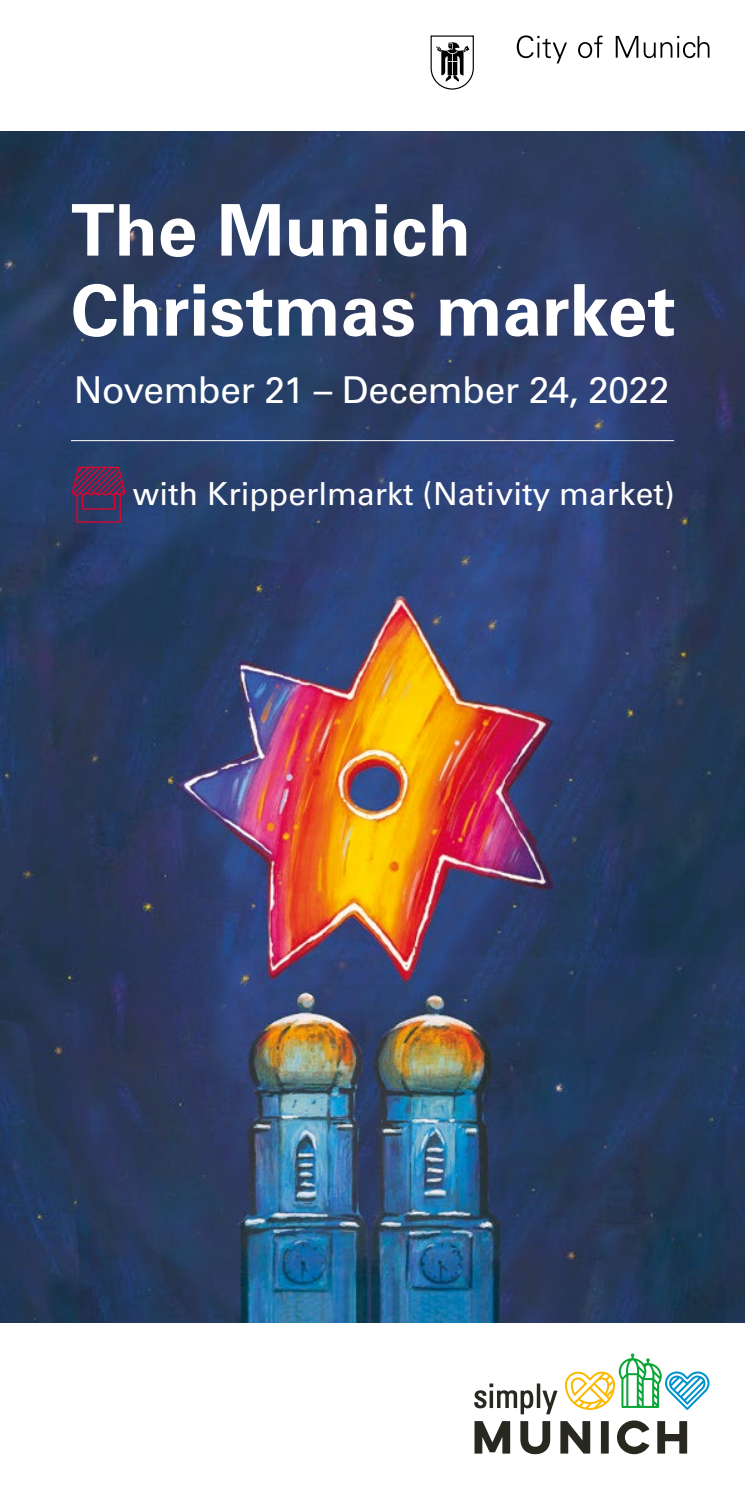
<style>
.page{position:relative;width:745px;height:1489px;background:#fff}
.page>*{position:absolute;margin:0;border:0;box-sizing:border-box;transform-origin:0 0}
.t1{font:700 71.25px/80px "Univers LT Pro 65";color:#fff}
.t2{font:37px "Univers LT Pro 55 Roman";letter-spacing:-.015em;color:#fff}
.t3{font:31.75px "Univers LT Pro 55 Roman";color:#fff}
</style>
<div class="page">
<img style="left:0;top:131px;width:744px;height:1191px">
<svg style="left:564px;top:1353px;width:145px;height:56px"></svg>
<svg style="left:474px;top:1383px;width:59px;height:31px"></svg>
<svg style="left:536px;top:1383px;width:4px;height:24px"></svg>
<svg style="left:542px;top:1390px;width:15px;height:24px"></svg>
<div style="left:600px;top:1420px;width:8px;height:33px;background:#282720"></div>
<svg style="left:617px;top:1420px;width:32px;height:33px"></svg>
<svg style="left:657px;top:1421px;width:29px;height:32px"></svg>
<svg style="left:560px;top:1421px;width:30px;height:32px"></svg>
<svg style="left:520px;top:1421px;width:30px;height:32px"></svg>
<svg style="left:474px;top:1421px;width:36px;height:32px"></svg>
<svg style="left:71px;top:467px;width:55px;height:29px"></svg>
<div style="left:76px;top:494px;width:45px;height:28px;border:1px solid #dd052d"></div>
<div style="left:82px;top:493px;width:33px;height:16px;border:1px solid #dd052d"></div>
<hr style="left:71px;top:440px;width:602px;height:1px;background:#fff">
<svg style="left:430px;top:35px;width:44px;height:55px"></svg>
<svg style="left:516px;top:35px;width:50px;height:28px"></svg>
<svg style="left:578px;top:36px;width:24px;height:22px"></svg>
<svg style="left:615px;top:36px;width:94px;height:22px"></svg>
<h1 class="t1" style="left:71px;top:187px;width:606px">The Munich<br>Christmas market</h1>
<p class="t2" style="left:74px;top:364px;width:596px">November 21 – December 24, 2022</p>
<p class="t3" style="left:133px;top:471px;width:543px">with Kripperlmarkt (Nativity market)</p>
</div>
